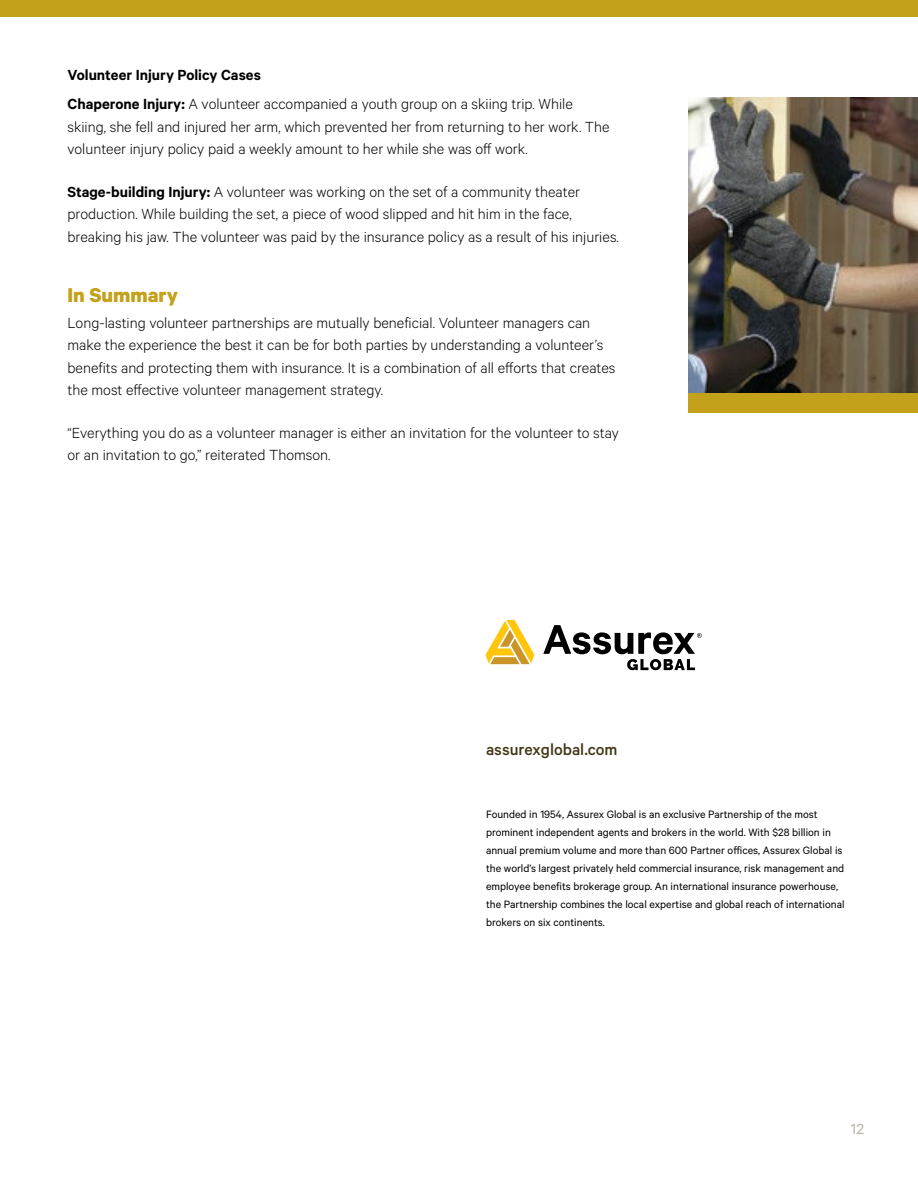
<style>
.page{position:relative;width:918px;height:1188px;background:#fff}
.page>*{position:absolute;margin:0;border:0;box-sizing:border-box;transform-origin:0 0}
.t1{font:700 22.5px "Calibre";color:#c4a11b}
.t2{font:500 18px "Calibre";color:#433818}
.t3{font:300 16.5px/22.5px "Calibre";color:#000}
.t4{font:16.5px "Calibre";color:#beb0a3}
.t5{font:12px/18px "Calibre";color:#000}
.s1{font-weight:600}
</style>
<div class="page">
<div style="left:0;top:0;width:918px;height:17px;background:#c4a11b"></div>
<svg style="left:485px;top:620px;width:49px;height:44px"></svg>
<svg style="left:543px;top:625px;width:159px;height:45px"></svg>
<div style="left:688px;top:393px;width:230px;height:19px;background:#c4a11b"></div>
<img style="left:688px;top:98px;width:230px;height:295px">
<p class="t3" style="left:68px;top:59px;width:507px;line-height:29.2px"><span class="s1">Volunteer Injury Policy Cases<br>Chaperone Injury:</span> A volunteer accompanied a youth group on a skiing trip. While</p>
<p class="t3" style="left:68px;top:114px;width:544px">skiing, she fell and injured her arm, which prevented her from returning to her work. The volunteer injury policy paid a weekly amount to her while she was off work.</p>
<p class="t3" style="left:68px;top:180px;width:553px"><span class="s1">Stage-building Injury:</span> A volunteer was working on the set of a community theater production. While building the set, a piece of wood slipped and hit him in the face, breaking his jaw. The volunteer was paid by the insurance policy as a result of his injuries.</p>
<h1 class="t1" style="left:68px;top:281px;width:112px">In Summary</h1>
<p class="t3" style="left:68px;top:311px;width:550px">Long-lasting volunteer partnerships are mutually beneficial. Volunteer managers can make the experience the best it can be for both parties by understanding a volunteer’s benefits and protecting them with insurance. It is a combination of all efforts that creates the most effective volunteer management strategy.</p>
<p class="t3" style="left:68px;top:421px;width:553px">“Everything you do as a volunteer manager is either an invitation for the volunteer to stay or an invitation to go,” reiterated Thomson.</p>
<p class="t2" style="left:486px;top:739px;width:133px">assurexglobal.com</p>
<p class="t5" style="left:486px;top:805px;width:360px">Founded in 1954, Assurex Global is an exclusive Partnership of the most prominent independent agents and brokers in the world. With $28 billion in annual premium volume and more than 600 Partner offices, Assurex Global is the world’s largest privately held commercial insurance, risk management and employee benefits brokerage group. An international insurance powerhouse, the Partnership combines the local expertise and global reach of international brokers on six continents.</p>
<p class="t4" style="left:851px;top:1119px;width:15px">12</p>
</div>
